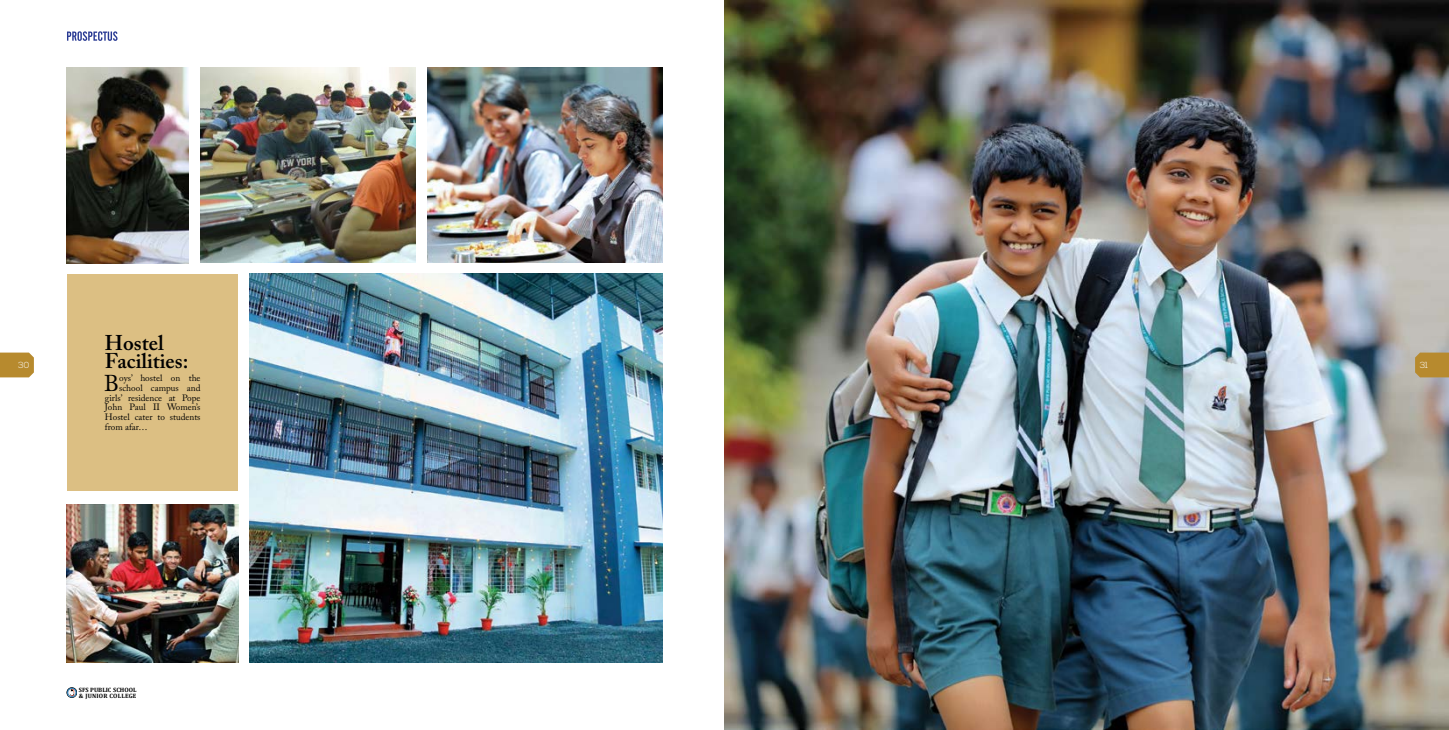
<style>
.page{position:relative;width:1449px;height:730px;background:#fff}
.page>*{position:absolute;margin:0;border:0;box-sizing:border-box;transform-origin:0 0}
.t1{font:22.75px "Adobe Caslon Pro";color:#000}
.t2{font:600 21.18px/17.3px "Adobe Caslon Pro";color:#000}
.t3{font:9.19px "Adobe Caslon Pro";color:#000}
.t4{font:300 8.75px "Nexa";color:#fff}
.t5{font:700 6.21px/5.8px "Cambria";color:#000}
</style>
<div class="page">
<img style="left:427px;top:67px;width:235px;height:195px">
<img style="left:250px;top:274px;width:412px;height:388px">
<img style="left:200px;top:67px;width:216px;height:195px">
<img style="left:67px;top:67px;width:122px;height:196px">
<img style="left:724px;top:0;width:725px;height:729px">
<div style="left:67px;top:274px;width:171px;height:216px;background:#dcbf83"></div>
<img style="left:67px;top:504px;width:171px;height:158px">
<svg style="left:0;top:352px;width:34px;height:25px"></svg>
<svg style="left:1415px;top:352px;width:34px;height:25px"></svg>
<svg style="left:67px;top:687px;width:10px;height:10px"></svg>
<svg style="left:67px;top:31px;width:50px;height:10px"></svg>
<h2 class="t2" style="left:105px;top:334px;width:85px">Hostel<br>Facilities:</h2>
<h1 class="t1" style="left:104px;top:370px;width:16px">B</h1>
<p class="t3" style="left:119px;top:372px;width:83px">oys’ hostel on the</p>
<p class="t4" style="left:18px;top:360px;width:13px">30</p>
<p class="t4" style="left:1419px;top:360px;width:10px">31</p>
<p class="t3" style="left:119px;top:382px;width:83px">school campus and</p>
<p class="t3" style="left:105px;top:392px;width:97px">girls’ residence at Pope</p>
<p class="t3" style="left:105px;top:401px;width:97px">John Paul II Women’s</p>
<p class="t3" style="left:105px;top:411px;width:97px">Hostel cater to students</p>
<p class="t3" style="left:105px;top:421px;width:44px">from afar…</p>
<p class="t5" style="left:79px;top:686px;width:59px">SFS PUBLIC SCHOOL &amp; JUNIOR COLLEGE</p>
</div>
